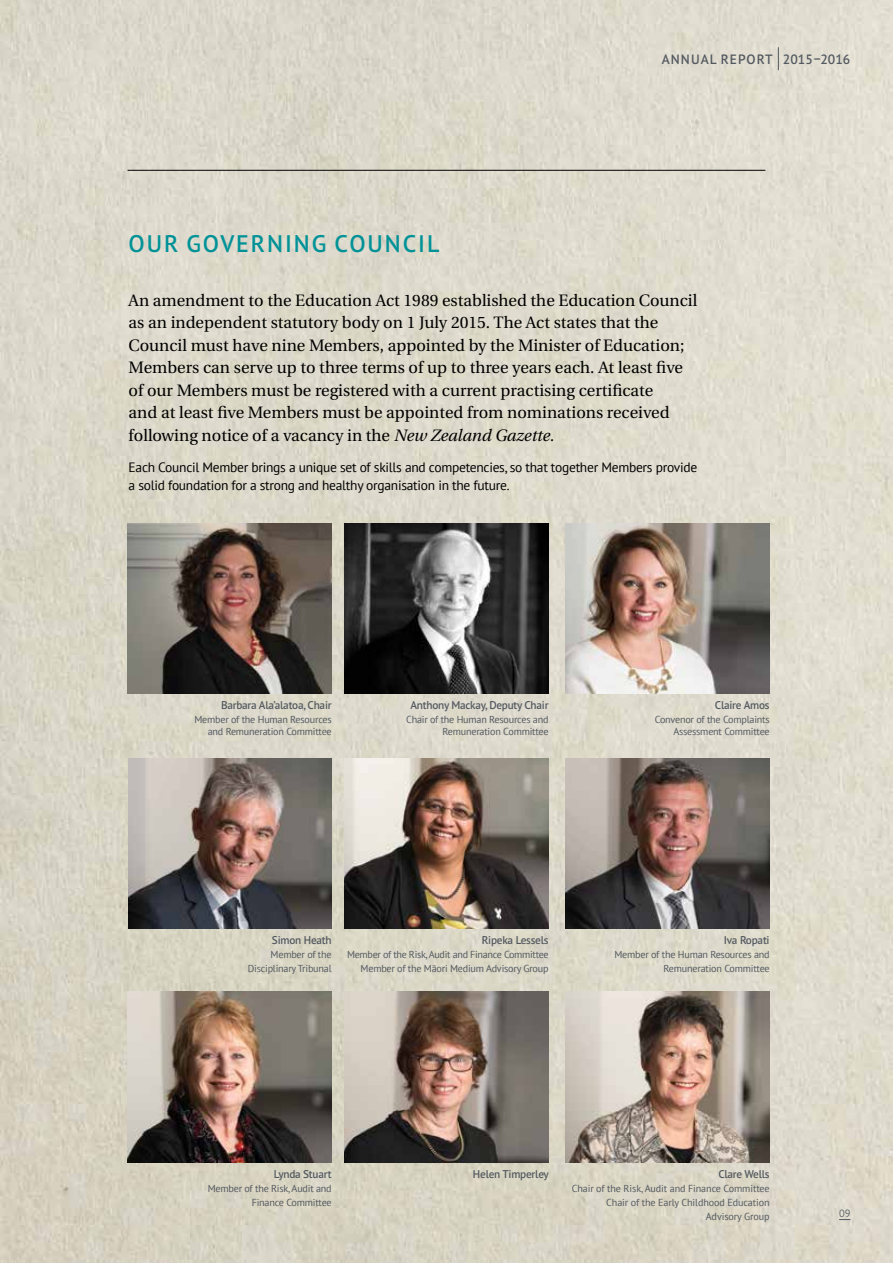
<style>
.page{position:relative;width:893px;height:1263px;background:#fff}
.page>*{position:absolute;margin:0;border:0;box-sizing:border-box;transform-origin:0 0}
.t1{font:600 24px "PT Sans Pro";letter-spacing:.08em;color:#009297}
.t2{font:16.5px/22.5px "Utopia";color:#000}
.t3{font:13.5px/18px "PT Sans";letter-spacing:-.02em;color:#000}
.t4{font:600 13.5px "PT Sans Pro";letter-spacing:.075em;color:#535960}
.t5{font:600 11.25px "PT Sans Pro";letter-spacing:-.02em;color:#535960}
.t6{font:300 10.5px "PT Sans Pro";color:#535960}
.t7{font:10.2px/14.1px "PT Sans";letter-spacing:-.02em;color:#535960;text-align:right}
.s1{font-style:italic}
</style>
<div class="page">
<img style="left:0;top:0;width:893px;height:1263px">
<hr style="left:128px;top:170px;width:637px;height:1px;background:#000">
<img style="left:128px;top:523px;width:204px;height:170px">
<img style="left:344px;top:523px;width:205px;height:170px">
<img style="left:128px;top:758px;width:204px;height:170px">
<img style="left:566px;top:523px;width:204px;height:170px">
<img style="left:344px;top:758px;width:205px;height:170px">
<img style="left:566px;top:758px;width:204px;height:170px">
<img style="left:128px;top:992px;width:204px;height:170px">
<img style="left:344px;top:992px;width:205px;height:170px">
<img style="left:566px;top:992px;width:204px;height:170px">
<svg style="left:778px;top:47px;width:1px;height:23px"></svg>
<h1 class="t1" style="left:129px;top:228px;width:312px">OUR GOVERNING COUNCIL</h1>
<h3 class="t4" style="left:662px;top:50px;width:190px">ANNUAL REPORT 2015–2016</h3>
<p class="t2" style="left:129px;top:289px;width:570px">An amendment to the Education Act 1989 established the Education Council as an independent statutory body on 1 July 2015. The Act states that the Council must have nine Members, appointed by the Minister of Education; Members can serve up to three terms of up to three years each. At least five of our Members must be registered with a current practising certificate<br>and at least five Members must be appointed from nominations received following notice of a vacancy in the <span class="s1">New Zealand Gazette.</span></p>
<h3 class="t3" style="left:129px;top:457px;width:570px">Each Council Member brings a unique set of skills and competencies, so that together Members provide a solid foundation for a strong and healthy organisation in the future.</h3>
<p class="t5" style="left:221px;top:698px;width:112px">Barbara Ala’alatoa, Chair</p>
<p class="t7" style="left:194px;top:713px;width:139px;line-height:12px">Member of the Human Resources and Remuneration Committee</p>
<p class="t5" style="left:410px;top:698px;width:140px">Anthony Mackay, Deputy Chair</p>
<p class="t7" style="left:406px;top:713px;width:144px;line-height:12px">Chair of the Human Resources and<br>Remuneration Committee</p>
<p class="t5" style="left:715px;top:698px;width:56px">Claire Amos</p>
<p class="t7" style="left:655px;top:713px;width:116px;line-height:12px">Convenor of the Complaints<br>Assessment Committee</p>
<p class="t5" style="left:272px;top:933px;width:61px">Simon Heath</p>
<p class="t7" style="left:248px;top:947px;width:85px">Member of the<br>Disciplinary Tribunal</p>
<p class="t5" style="left:482px;top:933px;width:68px">Ripeka Lessels</p>
<p class="t7" style="left:347px;top:947px;width:203px">Member of the Risk, Audit and Finance Committee<br>Member of the Māori Medium Advisory Group</p>
<p class="t5" style="left:724px;top:933px;width:47px">Iva Ropati</p>
<p class="t7" style="left:614px;top:947px;width:157px">Member of the Human Resources and<br>Remuneration Committee</p>
<p class="t5" style="left:274px;top:1167px;width:59px">Lynda Stuart</p>
<p class="t7" style="left:208px;top:1181px;width:125px">Member of the Risk, Audit and<br>Finance Committee</p>
<p class="t5" style="left:473px;top:1167px;width:77px">Helen Timperley</p>
<p class="t5" style="left:718px;top:1167px;width:53px">Clare Wells</p>
<p class="t7" style="left:572px;top:1181px;width:199px">Chair of the Risk, Audit and Finance Committee<br>Chair of the Early Childhood Education<br>Advisory Group</p>
<p class="t6" style="left:839px;top:1206px;width:13px">09</p>
</div>
